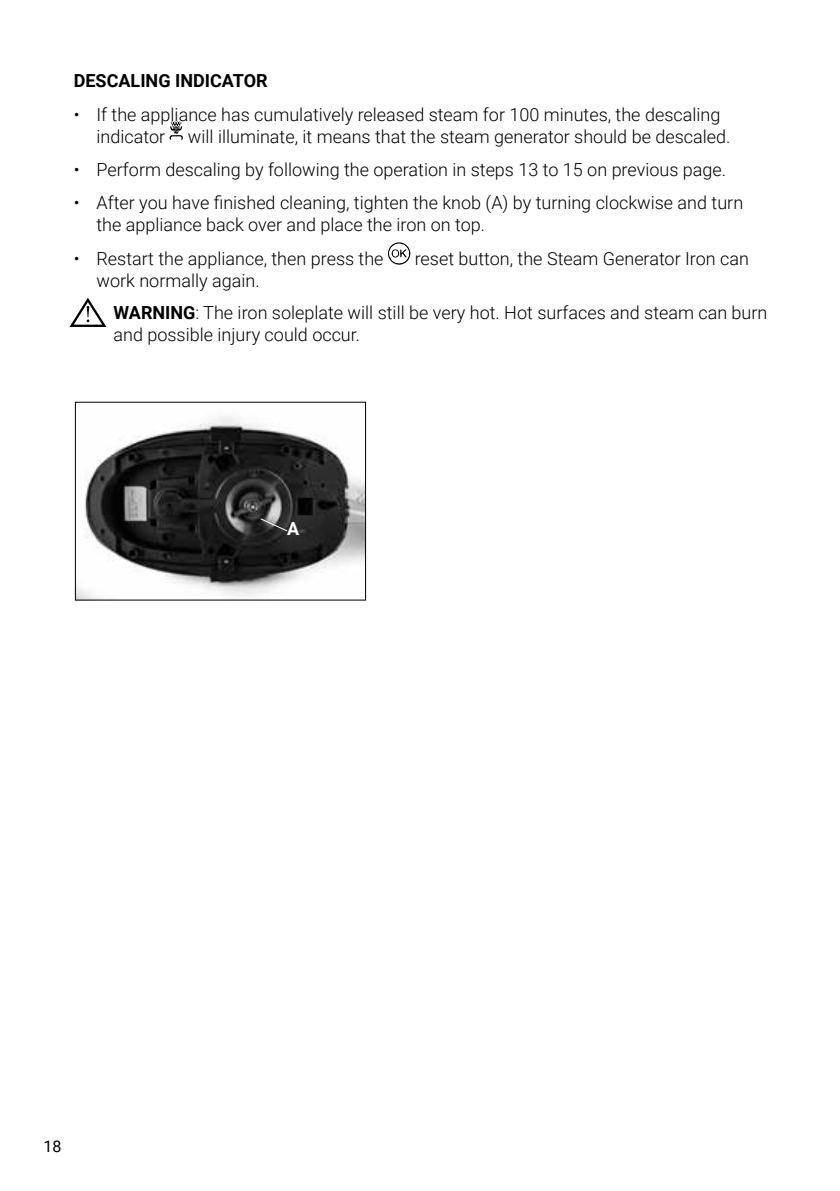
<style>
.page{position:relative;width:840px;height:1191px;background:#fff}
.page>*{position:absolute;margin:0;border:0;box-sizing:border-box;transform-origin:0 0}
.t1{font:300 18px/22px "Roboto";color:#000}
.t2{font:700 18px "Roboto";color:#000}
.t3{font:700 18px "Roboto";color:#fff}
.t4{font:16px "Roboto";color:#000}
.s1{font-weight:700}
</style>
<div class="page">
<svg style="left:169px;top:121px;width:14px;height:20px"></svg>
<svg style="left:388px;top:242px;width:22px;height:23px"></svg>
<img style="left:77px;top:417px;width:287px;height:181px">
<div style="left:75px;top:402px;width:291px;height:198px;border:1px solid #000"></div>
<svg style="left:69px;top:298px;width:37px;height:29px"></svg>
<svg style="left:259px;top:517px;width:29px;height:15px"></svg>
<p class="t2" style="left:74px;top:68px;width:195px">DESCALING INDICATOR</p>
<p class="t1" style="left:96px;top:102px;width:625px;text-indent:-23px">• If the appliance has cumulatively released steam for 100 minutes, the descaling indicator</p>
<p class="t1" style="left:188px;top:124px;width:543px">will illuminate, it means that the steam generator should be descaled.</p>
<p class="t1" style="left:74px;top:158px;width:653px">• Perform descaling by following the operation in steps 13 to 15 on previous page.</p>
<p class="t1" style="left:96px;top:191px;width:648px;text-indent:-23px">• After you have finished cleaning, tighten the knob (A) by turning clockwise and turn the appliance back over and place the iron on top.</p>
<p class="t1" style="left:74px;top:246px;width:311px">• Restart the appliance, then press the</p>
<p class="t1" style="left:414px;top:246px;width:335px">reset button, the Steam Generator Iron can</p>
<p class="t1" style="left:113px;top:263px;width:655px;line-height:32.4px;text-indent:-17px">work normally again.<br><span class="s1">WARNING</span>: The iron soleplate will still be very hot. Hot surfaces and steam can burn</p>
<p class="t1" style="left:113px;top:323px;width:248px">and possible injury could occur.</p>
<p class="t3" style="left:287px;top:516px;width:14px">A</p>
<p class="t4" style="left:43px;top:1135px;width:19px">18</p>
</div>
